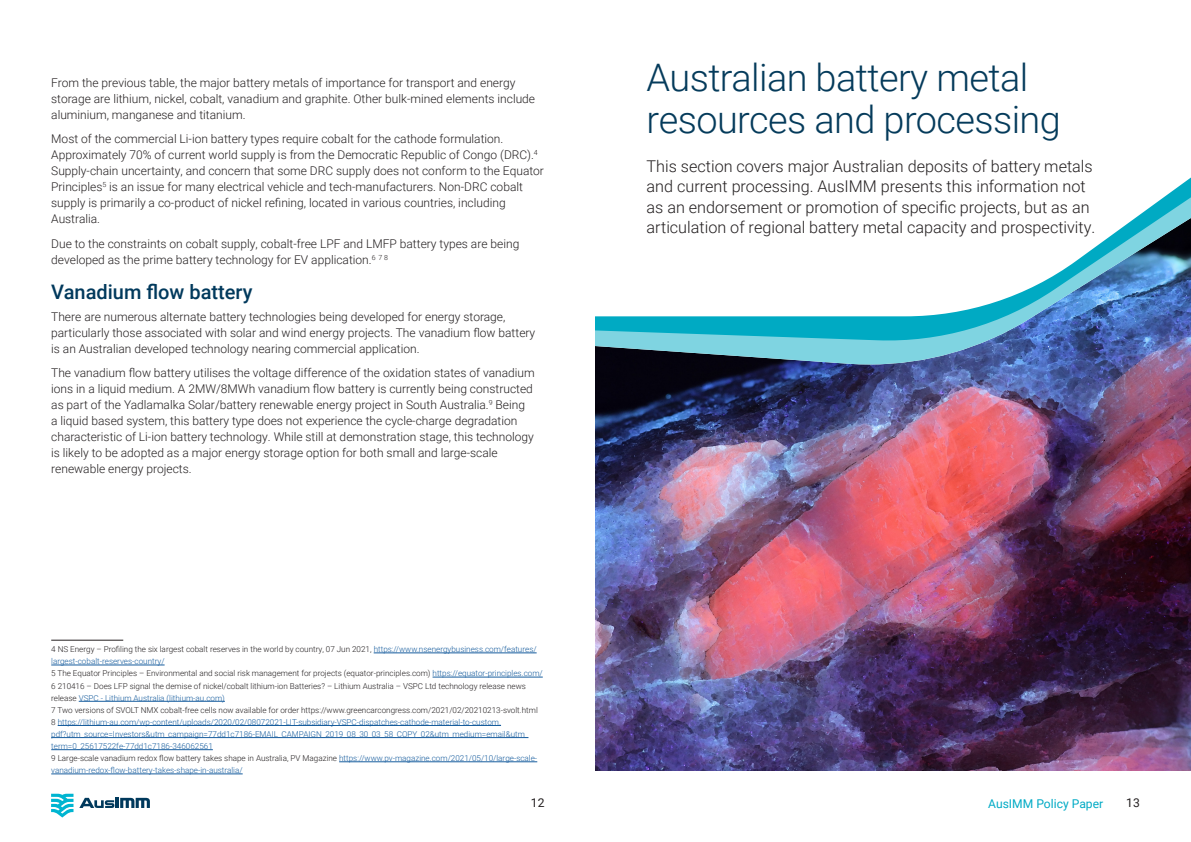
<style>
.page{position:relative;width:1191px;height:842px;background:#fff}
.page>*{position:absolute;margin:0;border:0;box-sizing:border-box;transform-origin:0 0}
.t1{font:300 37.9px/42.1px "Roboto";letter-spacing:-.015em;color:#053b5b}
.t2{font:500 20px "Roboto";color:#00395c}
.Intro_text{font:300 16.2px/20.5px "Roboto";color:#231f20}
.t3{font:12.1px "Roboto";color:#00aac5}
.t4{font:12.1px "Roboto";color:#231f20}
.Body_text_-_2_col{font:300 12px/16px "Roboto";color:#231f20}
.Body_text_-_footnote{font:300 8.1px/12.1px "Roboto";color:#231f20}
.Body_text_-_footnote-2{font:300 8.1px/12.1px "Roboto";color:#175d9e}
.s1{color:#175d9e}
.s2{color:#231f20}
</style>
<div class="page">
<svg style="left:79px;top:798px;width:71px;height:10px"></svg>
<svg style="left:51px;top:794px;width:22px;height:23px"></svg>
<hr style="left:51px;top:640px;width:72px;height:1px;background:#231f20">
<hr style="left:374px;top:653px;width:162px;height:1px;background:#175d9e">
<hr style="left:51px;top:665px;width:114px;height:1px;background:#175d9e">
<hr style="left:432px;top:677px;width:111px;height:1px;background:#175d9e">
<hr style="left:79px;top:701px;width:146px;height:1px;background:#175d9e">
<hr style="left:58px;top:725px;width:443px;height:1px;background:#175d9e">
<hr style="left:51px;top:737px;width:477px;height:1px;background:#175d9e">
<hr style="left:51px;top:749px;width:162px;height:1px;background:#175d9e">
<hr style="left:339px;top:761px;width:198px;height:1px;background:#175d9e">
<hr style="left:51px;top:774px;width:192px;height:1px;background:#175d9e">
<img style="left:595px;top:364px;width:596px;height:406px">
<svg style="left:595px;top:342px;width:596px;height:22px;background:#5881a5"></svg>
<svg style="left:595px;top:316px;width:596px;height:26px;background:#319ec4"></svg>
<svg style="left:920px;top:177px;width:271px;height:139px"></svg>
<p class="Body_text_-_2_col" style="left:51px;top:74px;width:485px">From the previous table, the major battery metals of importance for transport and energy storage are lithium, nickel, cobalt, vanadium and graphite. Other bulk-mined elements include aluminium, manganese and titanium.</p>
<p class="Body_text_-_2_col" style="left:51px;top:131px;width:494px">Most of the commercial Li-ion battery types require cobalt for the cathode formulation.<br>Approximately 70% of current world supply is from the Democratic Republic of Congo (DRC).<sup>4<br></sup>Supply-chain uncertainty, and concern that some DRC supply does not conform to the Equator Principles<sup>5</sup> is an issue for many electrical vehicle and tech-manufacturers. Non-DRC cobalt supply is primarily a co-product of nickel refining, located in various countries, including Australia.</p>
<p class="Body_text_-_2_col" style="left:51px;top:235px;width:469px">Due to the constraints on cobalt supply, cobalt-free LPF and LMFP battery types are being developed as the prime battery technology for EV application.<sup>6</sup> <sup>7</sup> <sup>8</sup></p>
<h2 class="t2" style="left:51px;top:278px;width:203px">Vanadium flow battery</h2>
<p class="Body_text_-_2_col" style="left:51px;top:308px;width:485px">There are numerous alternate battery technologies being developed for energy storage, particularly those associated with solar and wind energy projects. The vanadium flow battery is an Australian developed technology nearing commercial application.</p>
<p class="Body_text_-_2_col" style="left:51px;top:364px;width:485px">The vanadium flow battery utilises the voltage difference of the oxidation states of vanadium ions in a liquid medium. A 2MW/8MWh vanadium flow battery is currently being constructed as part of the Yadlamalka Solar/battery renewable energy project in South Australia.<sup>9</sup> Being<br>a liquid based system, this battery type does not experience the cycle-charge degradation characteristic of Li-ion battery technology. While still at demonstration stage, this technology is likely to be adopted as a major energy storage option for both small and large-scale renewable energy projects.</p>
<p class="Body_text_-_footnote" style="left:51px;top:643px;width:487px">4 NS Energy – Profiling the six largest cobalt reserves in the world by country, 07 Jun 2021, <span class="s1">https://www.nsenergybusiness.com/features/ largest-cobalt-reserves-country/</span></p>
<p class="Body_text_-_footnote" style="left:51px;top:667px;width:493px">5 The Equator Principles – Environmental and social risk management for projects (equator-principles.com) <span class="s1">https://equator-principles.com/</span></p>
<p class="Body_text_-_footnote" style="left:51px;top:679px;width:476px">6 210416 – Does LFP signal the demise of nickel/cobalt lithium-ion Batteries? – Lithium Australia – VSPC Ltd technology release news release <span class="s1">VSPC - Lithium Australia (lithium-au.com)</span></p>
<p class="Body_text_-_footnote" style="left:51px;top:703px;width:488px">7 Two versions of SVOLT NMX cobalt-free cells now available for order https://www.greencarcongress.com/2021/02/20210213-svolt.html</p>
<p class="Body_text_-_footnote-2" style="left:51px;top:716px;width:479px"><span class="s2">8</span> https://lithium-au.com/wp-content/uploads/2020/02/08072021-LIT-subsidiary-VSPC-dispatches-cathode-material-to-custom. pdf?utm_source=Investors&amp;utm_campaign=77dd1c7186-EMAIL_CAMPAIGN_2019_08_30_03_58_COPY_02&amp;utm_medium=email&amp;utm_ term=0_25617522fe-77dd1c7186-346062561</p>
<p class="Body_text_-_footnote-2" style="left:51px;top:752px;width:487px"><span class="s2">9 Large-scale vanadium redox flow battery takes shape in Australia, PV Magazine</span> https://www.pv-magazine.com/2021/05/10/large-scale&shy;vanadium-redox-flow-battery-takes-shape-in-australia/</p>
<h1 class="t1" style="left:646px;top:55px;width:416px">Australian battery metal resources and processing</h1>
<p class="Intro_text" style="left:646px;top:155px;width:450px">This section covers major Australian deposits of battery metals and current processing. AusIMM presents this information not as an endorsement or promotion of specific projects, but as an articulation of regional battery metal capacity and prospectivity.</p>
<p class="t4" style="left:531px;top:795px;width:15px">12</p>
<p class="t3" style="left:988px;top:795px;width:116px">AusIMM Policy Paper</p>
<p class="t4" style="left:1126px;top:795px;width:15px">13</p>
</div>
